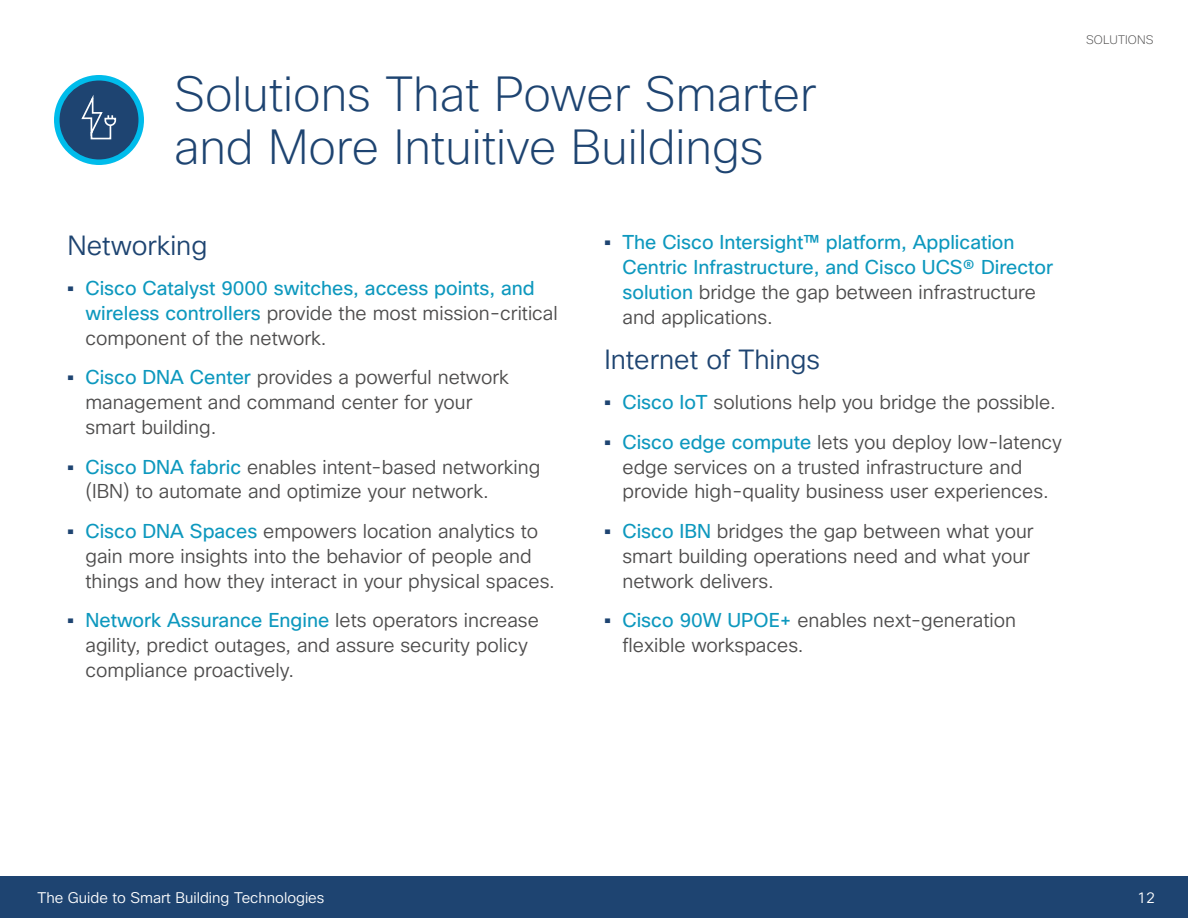
<style>
.page{position:relative;width:1188px;height:918px;background:#fff}
.page>*{position:absolute;margin:0;border:0;box-sizing:border-box;transform-origin:0 0}
.t1{font:200 48px/52.5px "Cisco Sans";color:#1e4471}
.t2{font:300 27px "Cisco Sans";color:#1e4471}
.t3{font:300 19.5px/24.8px "Cisco Sans";color:#4d4c4c}
.t4{font:19.5px/24.8px "Cisco Sans";color:#0d98be}
.t5{font:300 15px "Cisco Sans";color:#fff}
.t6{font:200 12px "Cisco Sans";letter-spacing:.01em;color:#4d4c4c}
.s1{font-family:"Cisco Sans TT";font-weight:800;color:#1e4471}
.s2{font-weight:300;color:#4d4c4c}
.s3{font-weight:400;color:#0d98be}
</style>
<div class="page">
<div style="left:0;top:876px;width:1188px;height:42px;background:#1e4471"></div>
<svg style="left:54px;top:75px;width:90px;height:90px;background:#08b5e3"></svg>
<div style="left:60px;top:81px;width:78px;height:78px;background:#1e4471;border-radius:50%"></div>
<svg style="left:81px;top:95px;width:36px;height:45px"></svg>
<h1 class="t1" style="left:174px;top:70px;width:644px">Solutions That Power Smarter and More Intuitive Buildings</h1>
<h2 class="t2" style="left:68px;top:228px;width:141px">Networking</h2>
<p class="t4" style="left:85px;top:276px;width:474px;text-indent:-18px"><span class="s1">•</span> Cisco Catalyst 9000 switches, access points, and wireless controllers <span class="s2">provide the most mission-critical component of the network.</span></p>
<p class="t3" style="left:85px;top:366px;width:425px;text-indent:-18px"><span class="s1">•</span> <span class="s3">Cisco DNA Center</span> provides a powerful network management and command center for your smart building.</p>
<p class="t3" style="left:85px;top:455px;width:456px;text-indent:-18px"><span class="s1">•</span> <span class="s3">Cisco DNA fabric</span> enables intent-based networking (IBN) to automate and optimize your network.</p>
<p class="t3" style="left:85px;top:519px;width:471px;text-indent:-18px"><span class="s1">•</span> <span class="s3">Cisco DNA Spaces</span> empowers location analytics to gain more insights into the behavior of people and things and how they interact in your physical spaces.</p>
<p class="t3" style="left:85px;top:609px;width:455px;text-indent:-18px"><span class="s1">•</span> <span class="s3">Network Assurance Engine</span> lets operators increase agility, predict outages, and assure security policy compliance proactively.</p>
<p class="t4" style="left:622px;top:231px;width:432px;text-indent:-18px"><span class="s1">•</span> The Cisco Intersight™ platform, Application Centric Infrastructure, and Cisco UCS® Director solution <span class="s2">bridge the gap between infrastructure and applications.</span></p>
<h2 class="t2" style="left:604px;top:342px;width:217px">Internet of Things</h2>
<p class="t3" style="left:604px;top:391px;width:453px"><span class="s1">•</span> <span class="s3">Cisco IoT</span> solutions help you bridge the possible.</p>
<p class="t3" style="left:622px;top:430px;width:441px;text-indent:-18px"><span class="s1">•</span> <span class="s3">Cisco edge compute</span> lets you deploy low-latency edge services on a trusted infrastructure and provide high-quality business user experiences.</p>
<p class="t3" style="left:622px;top:520px;width:413px;text-indent:-18px"><span class="s1">•</span> <span class="s3">Cisco IBN</span> bridges the gap between what your smart building operations need and what your network delivers.</p>
<p class="t3" style="left:622px;top:609px;width:395px;text-indent:-18px"><span class="s1">•</span> <span class="s3">Cisco 90W UPOE+</span> enables next-generation flexible workspaces.</p>
<p class="t6" style="left:1086px;top:32px;width:69px">SOLUTIONS</p>
<p class="t5" style="left:38px;top:888px;width:288px">The Guide to Smart Building Technologies</p>
<p class="t5" style="left:1137px;top:888px;width:19px">12</p>
</div>
